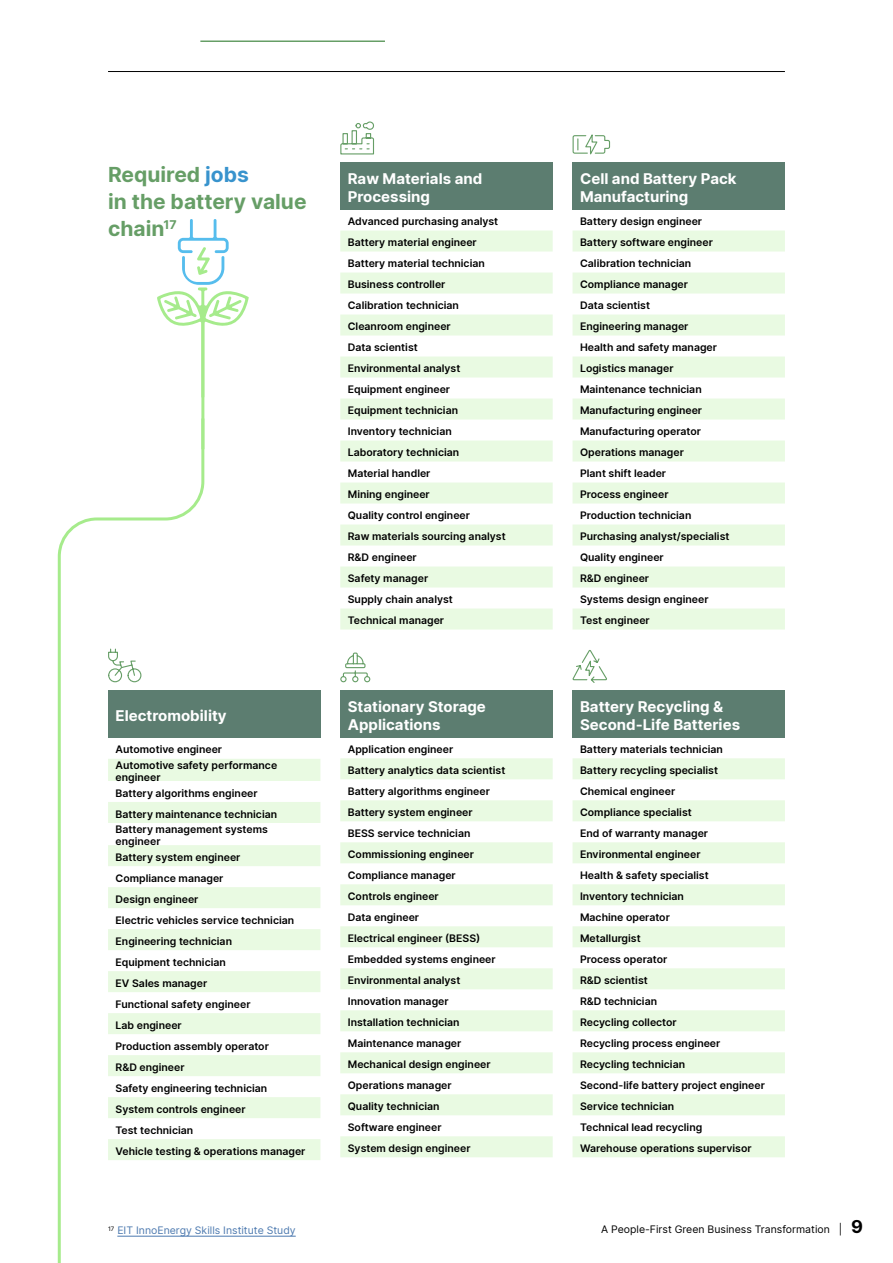
<style>
.page{position:relative;width:893px;height:1263px;background:#fff}
.page>*{position:absolute;margin:0;border:0;box-sizing:border-box;transform-origin:0 0}
.t1{font:700 21px/27px "Inter";color:#669e66}
.t2{font:700 15px/18px "Inter";color:#fff}
.t3{font:600 10.5px/21px "Inter";color:#000}
.t4{font:10.5px "Inter";color:#000}
.t5{font:10.5px "Inter";color:#4c79af}
.s1{color:#3893cd}
.s2{font-weight:700;font-size:18px}
</style>
<div class="page">
<hr style="left:108px;top:71px;width:676px;height:1px;background:#000">
<hr style="left:200px;top:40px;width:185px;height:2px;background:#669e66">
<div style="left:340px;top:162px;width:212px;height:48px;background:#5c7d70"></div>
<svg style="left:340px;top:231px;width:212px;height:399px;fill:#effbea"></svg>
<div style="left:108px;top:690px;width:212px;height:48px;background:#5c7d70"></div>
<svg style="left:206px;top:759px;width:114px;height:401px;fill:#e9fae2"></svg>
<div style="left:572px;top:162px;width:212px;height:48px;background:#5c7d70"></div>
<svg style="left:572px;top:231px;width:212px;height:399px"></svg>
<div style="left:340px;top:690px;width:212px;height:47px;background:#5c7d70"></div>
<svg style="left:340px;top:758px;width:212px;height:399px"></svg>
<div style="left:572px;top:690px;width:212px;height:47px;background:#5c7d70"></div>
<svg style="left:572px;top:758px;width:212px;height:399px"></svg>
<svg style="left:340px;top:121px;width:34px;height:34px"></svg>
<svg style="left:572px;top:134px;width:38px;height:21px"></svg>
<svg style="left:572px;top:650px;width:35px;height:33px"></svg>
<svg style="left:340px;top:652px;width:31px;height:31px"></svg>
<svg style="left:157px;top:219px;width:92px;height:179px"></svg>
<hr style="left:201px;top:310px;width:3px;height:139px;background:#a6eb8c">
<svg style="left:57px;top:416px;width:149px;height:847px"></svg>
<hr style="left:117px;top:1236px;width:179px;height:1px;background:#4c79af">
<h1 class="t1" style="left:108px;top:161px;width:200px">Required <span class="s1">jobs<br></span>in the battery value chain<sup>17</sup></h1>
<h2 class="t2" style="left:116px;top:706px;width:113px">Electromobility</h2>
<p class="t3" style="left:116px;top:741px;width:163px;line-height:15.6px">Automotive engineer<br>Automotive safety performance</p>
<p class="t3" style="left:116px;top:769px;width:143px;line-height:15.6px">engineer<br>Battery algorithms engineer</p>
<p class="t3" style="left:116px;top:806px;width:163px;line-height:15.6px">Battery maintenance technician<br>Battery management systems</p>
<p class="t3" style="left:116px;top:833px;width:126px;line-height:15.6px">engineer<br>Battery system engineer</p>
<p class="t3" style="left:116px;top:867px;width:191px">Compliance manager<br>Design engineer<br>Electric vehicles service technician<br>Engineering technician<br>Equipment technician<br>EV Sales manager<br>Functional safety engineer<br>Lab engineer<br>Production assembly operator<br>R&amp;D engineer<br>Safety engineering technician<br>System controls engineer<br>Test technician<br>Vehicle testing &amp; operations manager</p>
<p class="t5" style="left:108px;top:1223px;width:189px"><sup>17</sup> EIT InnoEnergy Skills Institute Study</p>
<h2 class="t2" style="left:348px;top:169px;width:136px">Raw Materials and<br>Processing</h2>
<p class="t3" style="left:348px;top:210px;width:159px">Advanced purchasing analyst<br>Battery material engineer<br>Battery material technician<br>Business controller<br>Calibration technician<br>Cleanroom engineer<br>Data scientist<br>Environmental analyst<br>Equipment engineer<br>Equipment technician<br>Inventory technician<br>Laboratory technician<br>Material handler<br>Mining engineer<br>Quality control engineer<br>Raw materials sourcing analyst<br>R&amp;D engineer<br>Safety manager<br>Supply chain analyst<br>Technical manager</p>
<h2 class="t2" style="left:348px;top:697px;width:139px">Stationary Storage<br>Applications</h2>
<p class="t3" style="left:348px;top:738px;width:159px">Application engineer<br>Battery analytics data scientist<br>Battery algorithms engineer<br>Battery system engineer<br>BESS service technician<br>Commissioning engineer<br>Compliance manager<br>Controls engineer<br>Data engineer<br>Electrical engineer (BESS)<br>Embedded systems engineer<br>Environmental analyst<br>Innovation manager<br>Installation technician<br>Maintenance manager<br>Mechanical design engineer<br>Operations manager<br>Quality technician<br>Software engineer<br>System design engineer</p>
<h2 class="t2" style="left:580px;top:169px;width:158px">Cell and Battery Pack<br>Manufacturing</h2>
<p class="t3" style="left:580px;top:210px;width:151px">Battery design engineer<br>Battery software engineer<br>Calibration technician<br>Compliance manager<br>Data scientist<br>Engineering manager<br>Health and safety manager<br>Logistics manager<br>Maintenance technician<br>Manufacturing engineer<br>Manufacturing operator<br>Operations manager<br>Plant shift leader<br>Process engineer<br>Production technician<br>Purchasing analyst/specialist<br>Quality engineer<br>R&amp;D engineer<br>Systems design engineer<br>Test engineer</p>
<h2 class="t2" style="left:580px;top:697px;width:161px">Battery Recycling &amp;<br>Second-Life Batteries</h2>
<p class="t3" style="left:580px;top:738px;width:186px">Battery materials technician<br>Battery recycling specialist<br>Chemical engineer<br>Compliance specialist<br>End of warranty manager<br>Environmental engineer<br>Health &amp; safety specialist<br>Inventory technician<br>Machine operator<br>Metallurgist<br>Process operator<br>R&amp;D scientist<br>R&amp;D technician<br>Recycling collector<br>Recycling process engineer<br>Recycling technician<br>Second-life battery project engineer<br>Service technician<br>Technical lead recycling<br>Warehouse operations supervisor</p>
<p class="t4" style="left:601px;top:1222px;width:263px">A People-First Green Business Transformation | <span class="s2">9</span></p>
</div>
